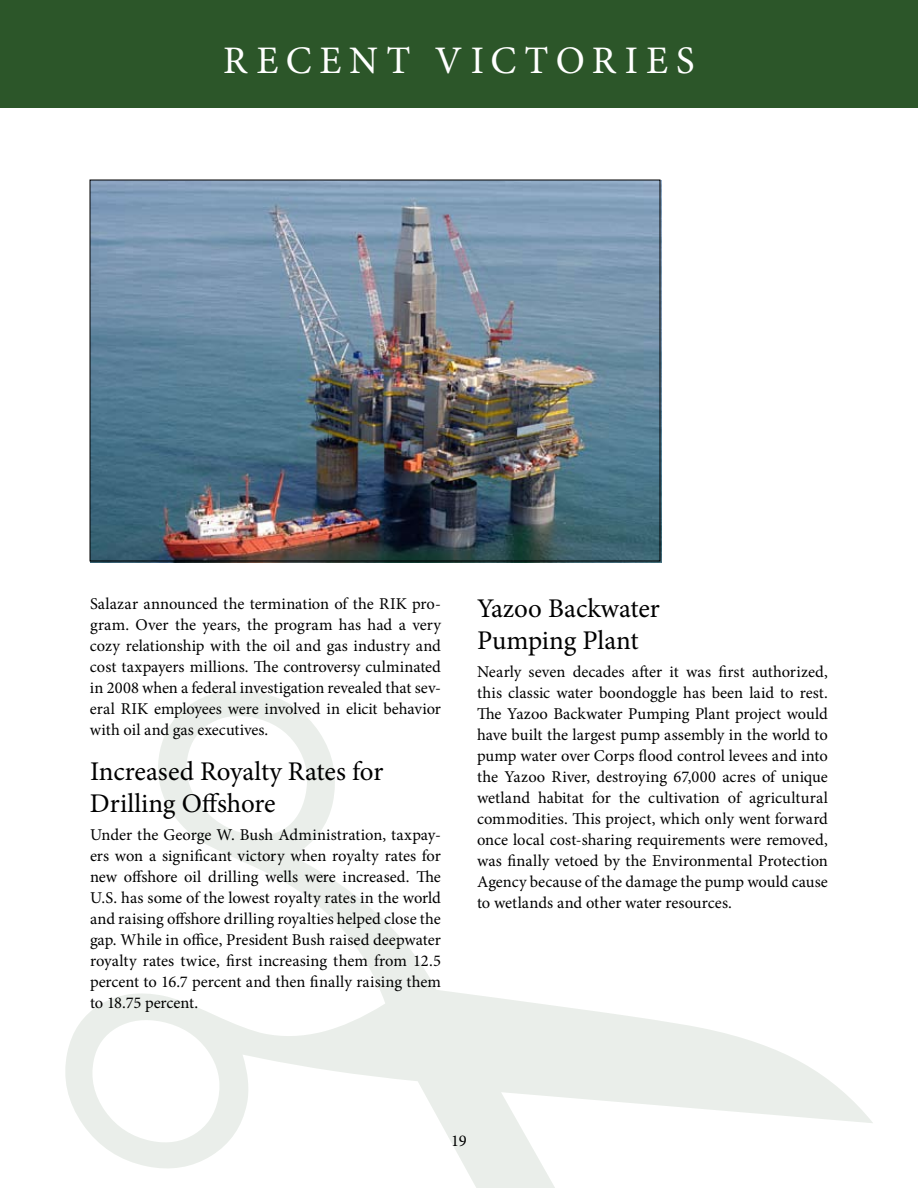
<style>
.page{position:relative;width:918px;height:1188px;background:#fff}
.page>*{position:absolute;margin:0;border:0;box-sizing:border-box;transform-origin:0 0}
.t1{font:39px "Minion Pro";color:#fff}
.t2{font:27px/31.5px "Minion Pro";color:#000}
.t3{font:16.5px/21px "Minion Pro";color:#000;text-align:justify}
</style>
<div class="page">
<div style="left:0;top:0;width:918px;height:108px;background:#2c5629"></div>
<img style="left:90px;top:180px;width:571px;height:382px">
<svg style="left:65px;top:690px;width:808px;height:498px"></svg>
<h1 class="t1" style="left:223px;top:34px;width:32px">RECEN</h1>
<h1 class="t1" style="left:386px;top:34px;width:198px">T VIC TORIE</h1>
<h1 class="t1" style="left:676px;top:34px;width:20px">S</h1>
<p class="t3" style="left:90px;top:594px;width:353px">Salazar announced the termination of the RI K pro&shy;gram. Over the years, the program has had a very cozy relationship with the oil and gas industry and cost taxpayers millions. The controversy culminated in 2008 when a federal investigation revealed that sev&shy;eral RI K employees were involved in elicit behavior with oil and gas executives.</p>
<h2 class="t2" style="left:90px;top:756px;width:295px">Increased Royalty Rates for<br>Drilling Offshore</h2>
<p class="t3" style="left:90px;top:825px;width:353px">Under the George W. Bush Administration, taxpay&shy;ers won a significant victory when royalty rates for new offshore oil drilling wells were increased. The U.S. has some of the lowest royalty rates in the world and raising offshore drilling royalties helped close the gap. While in office, President Bush raised deepwater royalty rates twice, first increasing them from 12.5 percent to 16.7 percent and then finally raising them to 18.75 percent.</p>
<h2 class="t2" style="left:477px;top:593px;width:185px">Yazoo Backwater<br>Pumping Plant</h2>
<p class="t3" style="left:477px;top:661px;width:353px">Nearly seven decades after it was first authorized, this classic water boondoggle has been laid to rest.<br>The Yazoo Backwater Pumping Plant project would have built the largest pump assembly in the world to pump water over Corps flood control levees and into the Yazoo River, destroying 67,000 acres of unique wetland habitat for the cultivation of agricultural commodities. This project, which only went forward once local cost-sharing requirements were removed, was finally vetoed by the Environmental Protection Agency because of the damage the pump would cause to wetlands and other water resources.</p>
<p class="t3" style="left:451px;top:1130px;width:17px">19</p>
</div>
